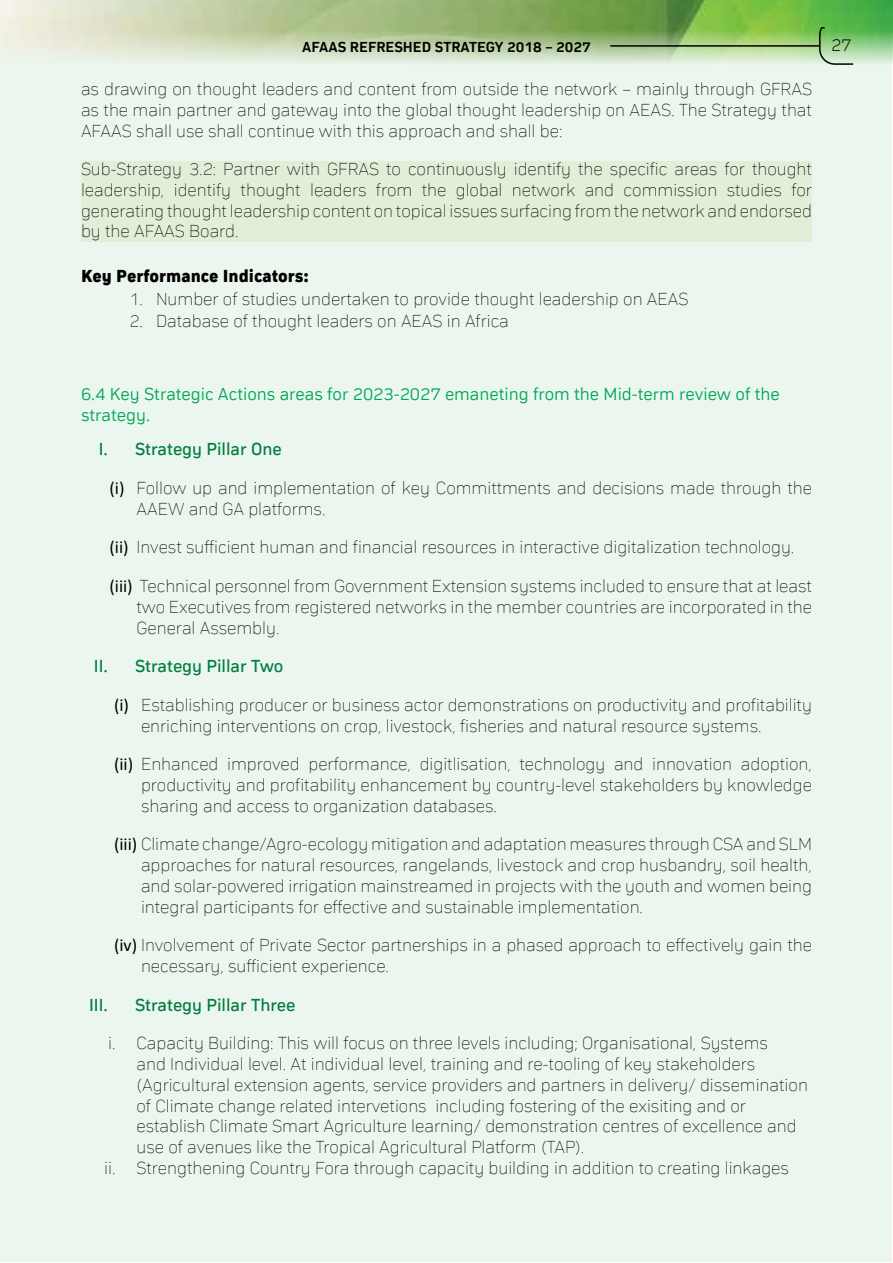
<style>
.page{position:relative;width:893px;height:1263px;background:#fff}
.page>*{position:absolute;margin:0;border:0;box-sizing:border-box;transform-origin:0 0}
.t1{font:100 18px/20.7px "Compasse";color:#000}
.t2{font:18px/20.7px "asse Regular 6";color:#00a657}
.t3{font:18px "asse Regular 11";color:#007c3f}
.t4{font:18px "asse Regular 7";color:#000}
.t5{font:18px "asse Regular 4";color:#000}
.t6{font:15px "asse Regular 5";color:#000}
.s1{font-family:"Calibri";font-weight:400}
</style>
<div class="page">
<div style="left:1px;top:1px;width:891px;height:1261px;background:#ebf6ef"></div>
<div style="left:81px;top:161px;width:731px;height:80px;background:#e2eed8"></div>
<img style="left:0;top:0;width:893px;height:65px">
<svg style="left:818px;top:26px;width:37px;height:39px"></svg>
<hr style="left:610px;top:45px;width:209px;height:2px;background:#000">
<p class="t6" style="left:302px;top:38px;width:290px">AFAAS REFRESHED STRATEGY 2018 – 2027</p>
<p class="t5" style="left:831px;top:35px;width:22px">27</p>
<p class="t1" style="left:81px;top:79px;width:732px;text-align:justify">as drawing on thought leaders and content from outside the network – mainly through GFRAS as the main partner and gateway into the global thought leadership on AEAS. The Strategy that AFAAS shall use shall continue with this approach and shall be:</p>
<p class="t1" style="left:81px;top:159px;width:732px;text-align:justify">Sub-Strategy 3.2: Partner with GFRAS to continuously identify the specific areas for thought leadership, identify thought leaders from the global network and commission studies for generating thought leadership content on topical issues surfacing from the network and endorsed by the AFAAS Board.</p>
<p class="t4" style="left:81px;top:266px;width:229px">Key Performance Indicators:</p>
<p class="t1" style="left:129px;top:288px;width:560px">1. Number of studies undertaken to provide thought leadership on AEAS</p>
<p class="t1" style="left:129px;top:311px;width:381px">2. Database of thought leaders on AEAS in Africa</p>
<p class="t2" style="left:81px;top:384px;width:700px">6.4 Key Strategic Actions areas for 2023-2027 emaneting from the Mid-term review of the strategy.</p>
<p class="t3" style="left:99px;top:439px;width:184px">I. Strategy Pillar One</p>
<p class="t1" style="left:136px;top:477px;width:677px;text-indent:-27px"><span class="s1">(i)</span> Follow up and implementation of key Committments and decisions made through the<br>AAEW and GA platforms.</p>
<p class="t1" style="left:109px;top:528px;width:704px;line-height:38.7px"><span class="s1">(ii)</span> Invest sufficient human and financial resources in interactive digitalization technology. <span class="s1">(iii)</span> Technical personnel from Government Extension systems included to ensure that at least</p>
<p class="t1" style="left:136px;top:596px;width:677px">two Executives from registered networks in the member countries are incorporated in the<br>General Assembly.</p>
<p class="t3" style="left:94px;top:656px;width:191px">II. Strategy Pillar Two</p>
<p class="t1" style="left:141px;top:694px;width:672px;text-indent:-27px"><span class="s1">(i)</span> Establishing producer or business actor demonstrations on productivity and profitability enriching interventions on crop, livestock, fisheries and natural resource systems.</p>
<p class="t1" style="left:141px;top:754px;width:672px;text-align:justify;text-indent:-27px"><span class="s1">(ii)</span> Enhanced improved performance, digitlisation, technology and innovation adoption, productivity and profitability enhancement by country-level stakeholders by knowledge sharing and access to organization databases.</p>
<p class="t1" style="left:141px;top:834px;width:672px;text-align:justify;text-indent:-27px"><span class="s1">(iii)</span> Climate change/Agro-ecology mitigation and adaptation measures through CSA and SLM approaches for natural resources, rangelands, livestock and crop husbandry, soil health, and solar-powered irrigation mainstreamed in projects with the youth and women being integral participants for effective and sustainable implementation.</p>
<p class="t1" style="left:141px;top:934px;width:672px;text-indent:-27px"><span class="s1">(iv)</span> Involvement of Private Sector partnerships in a phased approach to effectively gain the necessary, sufficient experience.</p>
<p class="t3" style="left:89px;top:994px;width:20px">III.</p>
<p class="t3" style="left:135px;top:994px;width:162px">Strategy Pillar Three</p>
<p class="t1" style="left:108px;top:1033px;width:661px">i. Capacity Building: This will focus on three levels including; Organisational, Systems</p>
<p class="t1" style="left:137px;top:1053px;width:620px">and Individual level. At individual level, training and re-tooling of key stakeholders</p>
<p class="t1" style="left:137px;top:1074px;width:673px">(Agricultural extension agents, service providers and partners in delivery/ dissemination</p>
<p class="t1" style="left:137px;top:1095px;width:611px">of Climate change related intervetions including fostering of the exisiting and or</p>
<p class="t1" style="left:137px;top:1115px;width:662px">establish Climate Smart Agriculture learning/ demonstration centres of excellence and</p>
<p class="t1" style="left:137px;top:1136px;width:449px">use of avenues like the Tropical Agricultural Platform (TAP).</p>
<p class="t1" style="left:104px;top:1157px;width:686px">ii. Strengthening Country Fora through capacity building in addition to creating linkages</p>
</div>
